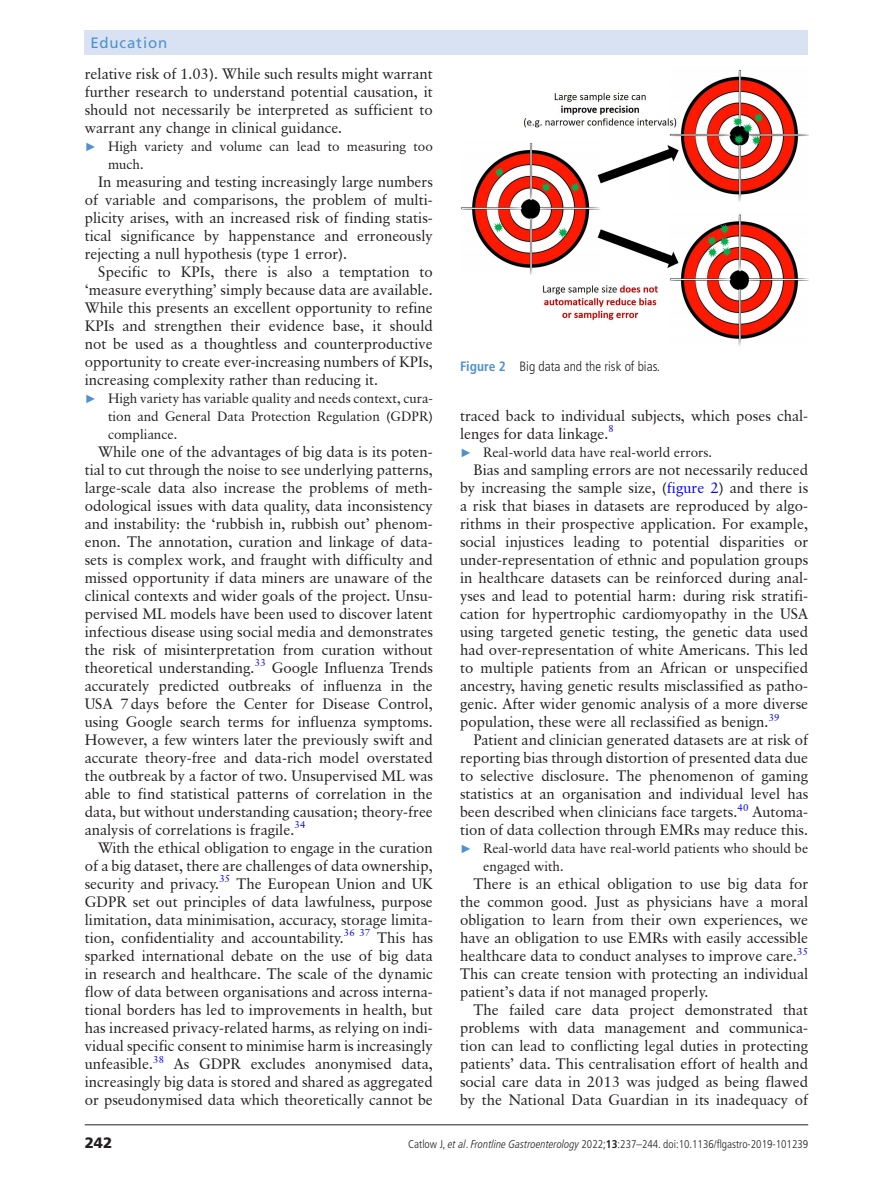
<style>
.page{position:relative;width:893px;height:1191px;background:#fff}
.page>*{position:absolute;margin:0;border:0;box-sizing:border-box;transform-origin:0 0}
.t1{font:15px/18px "Classical Garamond BT";color:#231f20;text-align:justify}
.t2{font:15px "Frutiger LT Std";letter-spacing:.055em;color:#5091cd}
.t3{font:900 15px "Frutiger LT Std";color:#231f20}
.t4{font:13.5px/18px "Classical Garamond BT";color:#231f20}
.t5{font:300 condensed 13.5px "Frutiger LT Pro";color:#231f20}
.t6{font:300 condensed 11.25px "Frutiger LT Pro";color:#231f20}
.t7{font:9.9px "Classical Garamond BT";color:#00f}
.s1{font-family:"Arial";font-size:12px;color:#5091cd}
.s2{font-weight:700;color:#5091cd}
.s3{color:#00f}
.s4{font-style:italic}
.s5{font-weight:700}
</style>
<div class="page">
<hr style="left:85px;top:1124px;width:723px;height:1px;background:#231f20">
<div style="left:85px;top:30px;width:723px;height:24px;background:#d8e2f3"></div>
<img style="left:461px;top:70px;width:347px;height:276px">
<p class="t2" style="left:90px;top:34px;width:78px">Education</p>
<p class="t1" style="left:85px;top:64px;width:350px">relative risk of 1.03). While such results might warrant further research to understand potential causation, it should not necessarily be interpreted as sufficient to warrant any change in clinical guidance.</p>
<p class="t4" style="left:108px;top:137px;width:326px;text-indent:-23px"><span class="s1">►</span> High variety and volume can lead to measuring too much.</p>
<p class="t1" style="left:85px;top:172px;width:350px;text-indent:14px">In measuring and testing increasingly large numbers of variable and comparisons, the problem of multi&shy;plicity arises, with an increased risk of finding statis&shy;tical significance by happenstance and erroneously rejecting a null hypothesis (type 1 error).</p>
<p class="t1" style="left:85px;top:262px;width:350px;text-indent:14px">Specific to KPIs, there is also a temptation to ‘measure everything’ simply because data are available.<br>While this presents an excellent opportunity to refine KPIs and strengthen their evidence base, it should not be used as a thoughtless and counterproductive opportunity to create ever-increasing numbers of KPIs, increasing complexity rather than reducing it.</p>
<p class="t4" style="left:108px;top:389px;width:326px;text-align:justify;text-indent:-23px"><span class="s1">►</span> High variety has variable quality and needs context, cura&shy;tion and General Data Protection Regulation (GDPR) compliance.</p>
<p class="t1" style="left:85px;top:442px;width:350px;text-indent:14px">While one of the advantages of big data is its poten&shy;tial to cut through the noise to see underlying patterns, large-scale data also increase the problems of meth&shy;odological issues with data quality, data inconsistency and instability: the ‘rubbish in, rubbish out’ phenom&shy;enon. The annotation, curation and linkage of data&shy;sets is complex work, and fraught with difficulty and missed opportunity if data miners are unaware of the clinical contexts and wider goals of the project. Unsu&shy;pervised ML models have been used to discover latent infectious disease using social media and demonstrates the risk of misinterpretation from curation without theoretical understanding.</p>
<p class="t7" style="left:255px;top:657px;width:13px">33</p>
<p class="t1" style="left:85px;top:658px;width:350px;text-indent:187px">Google Influenza Trends accurately predicted outbreaks of influenza in the USA 7days before the Center for Disease Control, using Google search terms for influenza symptoms.<br>However, a few winters later the previously swift and accurate theory-free and data-rich model overstated the outbreak by a factor of two. Unsupervised ML was able to find statistical patterns of correlation in the data, but without understanding causation; theory-free analysis of correlations is fragile.</p>
<p class="t7" style="left:295px;top:819px;width:13px">34</p>
<p class="t1" style="left:85px;top:838px;width:350px;text-indent:14px">With the ethical obligation to engage in the curation of a big dataset, there are challenges of data ownership, security and privacy.</p>
<p class="t7" style="left:219px;top:873px;width:13px">35</p>
<p class="t1" style="left:85px;top:874px;width:350px;text-indent:152px">The European Union and UK GDPR set out principles of data lawfulness, purpose limitation, data minimisation, accuracy, storage limita&shy;tion, confidentiality and accountability.</p>
<p class="t7" style="left:344px;top:927px;width:28px">36 37</p>
<p class="t1" style="left:85px;top:928px;width:350px;text-indent:292px">This has sparked international debate on the use of big data in research and healthcare. The scale of the dynamic flow of data between organisations and across interna&shy;tional borders has led to improvements in health, but has increased privacy-related harms, as relying on indi&shy;vidual specific consent to minimise harm is increasingly unfeasible.</p>
<p class="t7" style="left:153px;top:1053px;width:13px">38</p>
<p class="t1" style="left:85px;top:1054px;width:350px;text-indent:89px">As GDPR excludes anonymised data, increasingly big data is stored and shared as aggregated or pseudonymised data which theoretically cannot be</p>
<p class="t5" style="left:460px;top:358px;width:202px"><span class="s2">Figure 2</span> Big data and the risk of bias.</p>
<p class="t1" style="left:460px;top:407px;width:350px">traced back to individual subjects, which poses chal&shy;lenges for data linkage.</p>
<p class="t7" style="left:609px;top:423px;width:7px">8</p>
<p class="t4" style="left:460px;top:443px;width:254px"><span class="s1">►</span> Real-world data have real-world errors.</p>
<p class="t1" style="left:460px;top:461px;width:350px;text-indent:14px">Bias and sampling errors are not necessarily reduced by increasing the sample size, (<span class="s3">figure 2</span>) and there is a risk that biases in datasets are reproduced by algo&shy;rithms in their prospective application. For example, social injustices leading to potential disparities or under-representation of ethnic and population groups in healthcare datasets can be reinforced during anal&shy;yses and lead to potential harm: during risk stratifi&shy;cation for hypertrophic cardiomyopathy in the USA using targeted genetic testing, the genetic data used had over-representation of white Americans. This led to multiple patients from an African or unspecified ancestry, having genetic results misclassified as patho&shy;genic. After wider genomic analysis of a more diverse population, these were all reclassified as benign.</p>
<p class="t7" style="left:769px;top:711px;width:13px">39</p>
<p class="t1" style="left:460px;top:731px;width:350px;text-indent:14px">Patient and clinician generated datasets are at risk of reporting bias through distortion of presented data due to selective disclosure. The phenomenon of gaming statistics at an organisation and individual level has been described when clinicians face targets.<sup>40</sup> Automa&shy;tion of data collection through EMRs may reduce this.</p>
<p class="t4" style="left:483px;top:839px;width:326px;text-indent:-23px"><span class="s1">►</span> Real-world data have real-world patients who should be engaged with.</p>
<p class="t1" style="left:460px;top:875px;width:350px;text-indent:14px">There is an ethical obligation to use big data for the common good. Just as physicians have a moral obligation to learn from their own experiences, we have an obligation to use EMRs with easily accessible healthcare data to conduct analyses to improve care.</p>
<p class="t7" style="left:797px;top:945px;width:13px">35</p>
<p class="t1" style="left:460px;top:965px;width:350px">This can create tension with protecting an individual patient’s data if not managed properly.</p>
<p class="t1" style="left:460px;top:1001px;width:350px;text-indent:14px">The failed care data project demonstrated that problems with data management and communica&shy;tion can lead to conflicting legal duties in protecting patients’ data. This centralisation effort of health and social care data in 2013 was judged as being flawed by the National Data Guardian in its inadequacy of</p>
<p class="t3" style="left:85px;top:1133px;width:29px">242</p>
<p class="t6" style="left:408px;top:1137px;width:402px">Catlow J, <span class="s4">et al</span>. <span class="s4">Frontline Gastroenterology</span> 2022;<span class="s5">13</span>:237–244. doi:10.1136/flgastro-2019-101239</p>
</div>
